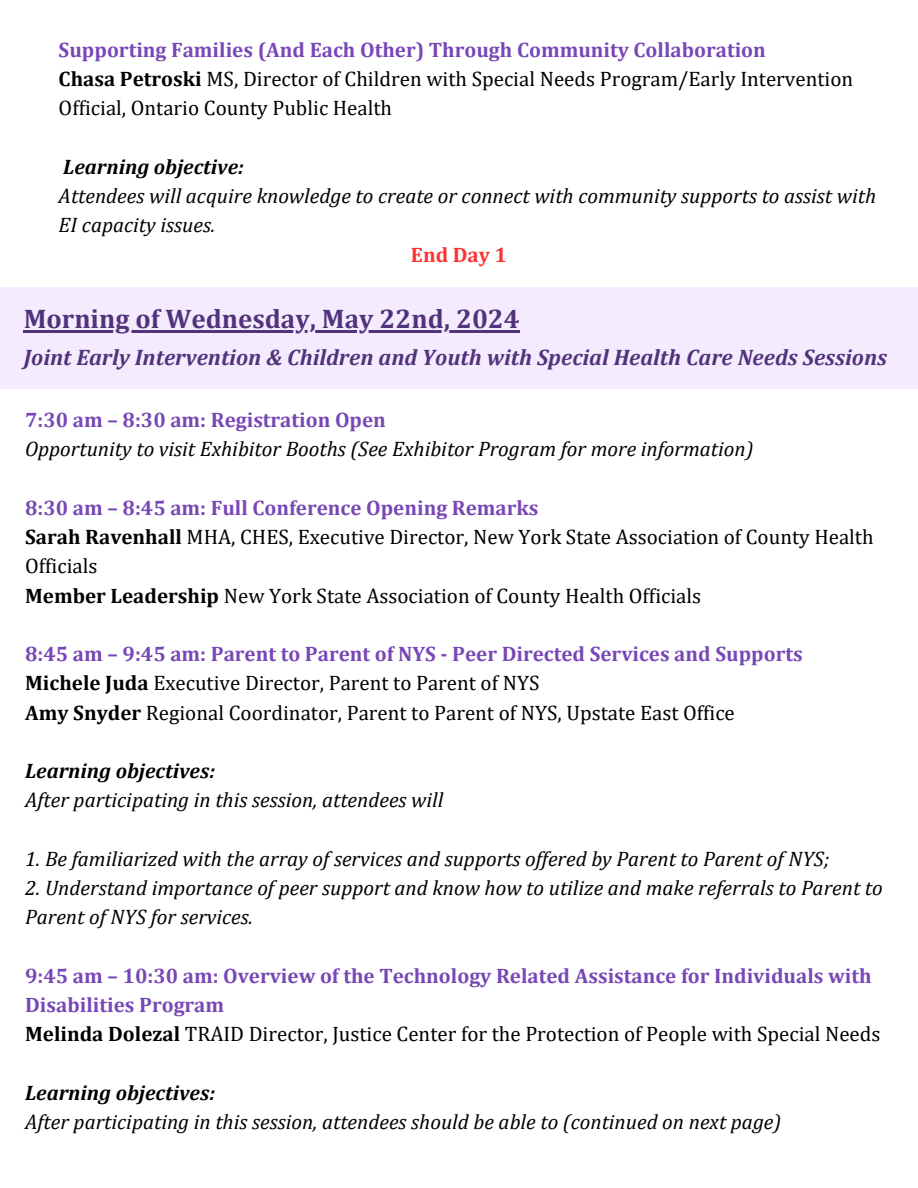
<style>
.page{position:relative;width:918px;height:1188px;background:#fff}
.page>*{position:absolute;margin:0;border:0;box-sizing:border-box;transform-origin:0 0}
.t1{font:700 27px "Cambria";color:#52327a}
.t2{font:italic 700 22.5px "Cambria";color:#52327a}
.t3{font:italic 21px/29.2px "Cambria";color:#000}
.t4{font:21px/29.2px "Cambria";color:#000}
.t5{font:700 21px/29.2px "Cambria";color:#7847b6}
.t6{font:italic 700 21px "Cambria";color:#000}
.t7{font:700 21px "Cambria";color:#ff3131}
.s1{font-weight:700}
</style>
<div class="page">
<div style="left:0;top:287px;width:918px;height:102px;background:#f4ebff"></div>
<hr style="left:24px;top:331px;width:496px;height:2px;background:#52327a">
<p class="t5" style="left:59px;top:35px;width:709px">Supporting Families (And Each Other) Through Community Collaboration</p>
<p class="t4" style="left:59px;top:64px;width:796px"><span class="s1">Chasa Petroski</span> MS, Director of Children with Special Needs Program/Early Intervention<br>Official, Ontario County Public Health</p>
<p class="t6" style="left:63px;top:154px;width:182px">Learning objective:</p>
<p class="t3" style="left:59px;top:181px;width:819px">Attendees will acquire knowledge to create or connect with community supports to assist with<br>EI capacity issues.</p>
<p class="t7" style="left:411px;top:242px;width:98px">End Day 1</p>
<p class="t1" style="left:24px;top:303px;width:498px">Morning of Wednesday, May 22nd, 2024</p>
<p class="t2" style="left:24px;top:344px;width:865px">Joint Early Intervention &amp; Children and Youth with Special Health Care Needs Sessions</p>
<p class="t5" style="left:25px;top:405px;width:362px">7:30 am – 8:30 am: Registration Open</p>
<p class="t3" style="left:25px;top:434px;width:730px">Opportunity to visit Exhibitor Booths (See Exhibitor Program for more information)</p>
<p class="t5" style="left:25px;top:493px;width:515px">8:30 am – 8:45 am: Full Conference Opening Remarks</p>
<p class="t4" style="left:25px;top:522px;width:850px"><span class="s1">Sarah Ravenhall</span> MHA, CHES, Executive Director, New York State Association of County Health<br>Officials</p>
<p class="t4" style="left:25px;top:580px;width:678px"><span class="s1">Member Leadership</span> New York State Association of County Health Officials</p>
<h1 class="t5" style="left:25px;top:639px;width:779px">8:45 am – 9:45 am: Parent to Parent of NYS - Peer Directed Services and Supports</h1>
<h1 class="t4" style="left:25px;top:668px;width:516px"><span class="s1">Michele Juda</span> Executive Director, Parent to Parent of NYS</h1>
<p class="t4" style="left:25px;top:697px;width:711px"><span class="s1">Amy Snyder</span> Regional Coordinator, Parent to Parent of NYS, Upstate East Office</p>
<p class="t6" style="left:25px;top:758px;width:191px">Learning objectives:</p>
<p class="t3" style="left:25px;top:785px;width:420px">After participating in this session, attendees will</p>
<p class="t3" style="left:25px;top:844px;width:806px">1. Be familiarized with the array of services and supports of ered by Parent to Parent of NYS;</p>
<p class="t3" style="left:25px;top:873px;width:859px">2. Understand importance of peer support and know how to utilize and make referrals to Parent to<br>Parent of NYS for services.</p>
<p class="t5" style="left:25px;top:961px;width:848px">9:45 am – 10:30 am: Overview of the Technology Related Assistance for Individuals with<br>Disabilities Program</p>
<p class="t4" style="left:25px;top:1019px;width:857px"><span class="s1">Melinda Dolezal</span> TRAID Director, Justice Center for the Protection of People with Special Needs</p>
<p class="t6" style="left:25px;top:1080px;width:191px">Learning objectives:</p>
<p class="t3" style="left:25px;top:1107px;width:758px">After participating in this session, attendees should be able to (continued on next page)</p>
</div>
